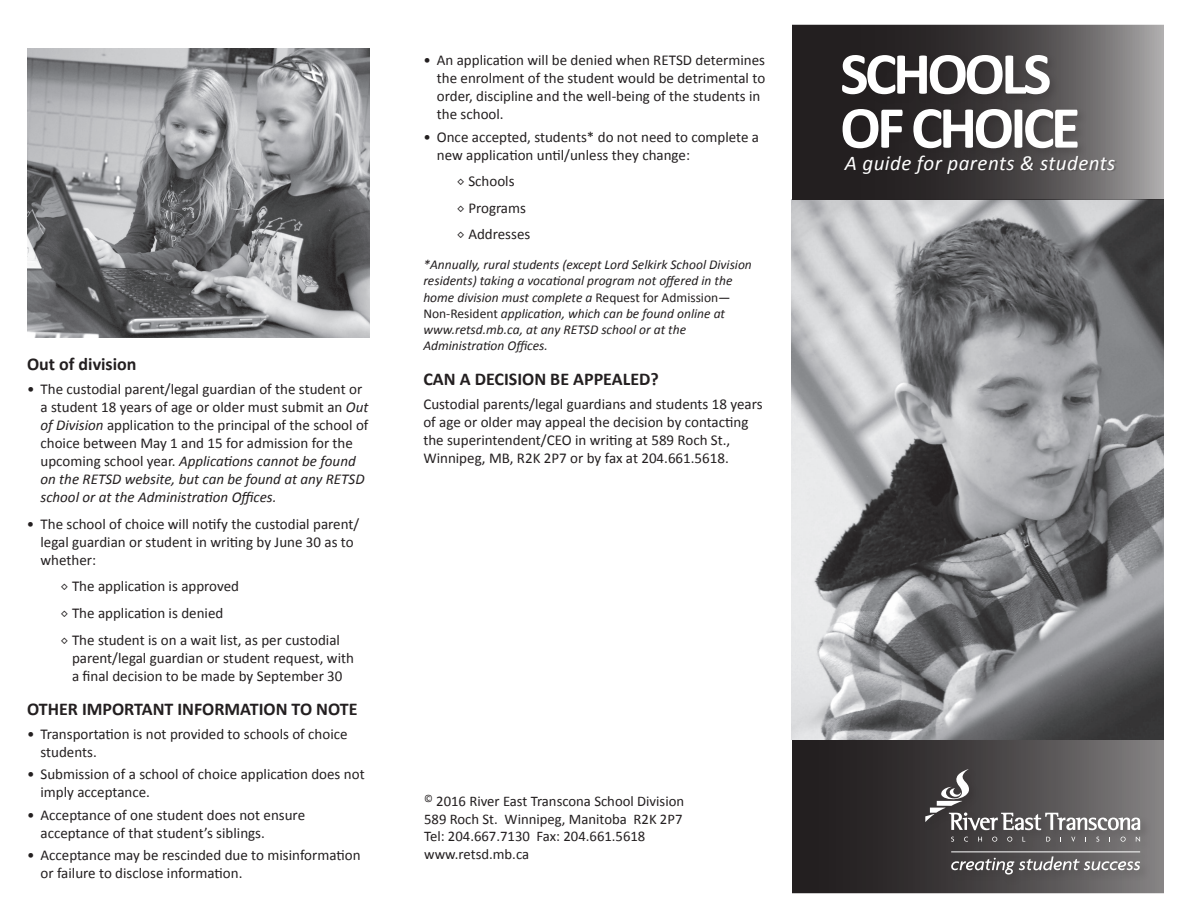
<style>
.page{position:relative;width:1188px;height:918px;background:#fff}
.page>*{position:absolute;margin:0;border:0;box-sizing:border-box;transform-origin:0 0}
.t1{font:700 60px/54px "Calibri";letter-spacing:-.06em;color:#fff}
.t2{font:italic 21px "Calibri";letter-spacing:.02em;color:#fff}
.t3{font:700 18px "Calibri";color:#231f20}
.t4{font:15px/18px "Calibri";color:#231f20}
.t5{font:14.7px/17.7px "Calibri";color:#231f20}
.t6{font:italic 13.5px/16.2px "Calibri";color:#231f20}
.s1{font-style:italic}
.s2{font-family:"Agenda"}
.s3{font-style:normal}
</style>
<div class="page">
<img style="left:792px;top:200px;width:371px;height:540px">
<svg style="left:792px;top:740px;width:396px;height:162px"></svg>
<div style="left:923px;top:767px;width:229px;height:119px;background:#231f20;opacity:.23"></div>
<svg style="left:951px;top:837px;width:3px;height:5px"></svg>
<svg style="left:964px;top:837px;width:4px;height:5px"></svg>
<svg style="left:978px;top:837px;width:4px;height:5px"></svg>
<svg style="left:992px;top:837px;width:5px;height:5px"></svg>
<svg style="left:1007px;top:837px;width:5px;height:5px"></svg>
<svg style="left:1022px;top:837px;width:3px;height:5px"></svg>
<svg style="left:1046px;top:837px;width:4px;height:5px"></svg>
<svg style="left:1071px;top:837px;width:4px;height:5px"></svg>
<svg style="left:1096px;top:837px;width:3px;height:5px"></svg>
<svg style="left:1121px;top:837px;width:5px;height:5px"></svg>
<svg style="left:1136px;top:837px;width:4px;height:5px"></svg>
<svg style="left:925px;top:769px;width:215px;height:61px;background:#6a6768"></svg>
<svg style="left:951px;top:856px;width:189px;height:19px;background:#787676"></svg>
<hr style="left:951px;top:851px;width:189px;height:1px;background:#fff">
<svg style="left:792px;top:26px;width:371px;height:174px;background:#535051"></svg>
<div style="left:840px;top:53px;width:249px;height:107px;background:#231f20;opacity:.23"></div>
<img style="left:28px;top:49px;width:341px;height:289px">
<div style="left:844px;top:156px;width:273px;height:19px;background:#231f20;opacity:.3"></div>
<p class="t3" style="left:27px;top:353px;width:111px">Out of division</p>
<p class="t4" style="left:40px;top:379px;width:330px;text-indent:-13px">• The custodial parent/legal guardian of the student or a student 18 years of age or older must submit an <span class="s1">Out of Division</span> application to the principal of the school of choice between May 1 and 15 for admission for the upcoming school year. <span class="s1">Applications cannot be found on the RETSD website, but can be found at any RETSD school or at the Administration Offices.</span></p>
<p class="t4" style="left:40px;top:514px;width:320px;text-indent:-14px">• The school of choice will notify the custodial parent/ legal guardian or student in writing by June 30 as to whether:</p>
<p class="t4" style="left:60px;top:572px;width:281px;line-height:26.7px"><span class="s2">◊</span> The application is approved<br><span class="s2">◊</span> The application is denied<br><span class="s2">◊</span> The student is on a wait list, as per custodial</p>
<p class="t4" style="left:72px;top:648px;width:284px">parent/legal guardian or student request, with a final decision to be made by September 30</p>
<p class="t3" style="left:27px;top:698px;width:332px">OTHER IMPORTANT INFORMATION TO NOTE</p>
<p class="t4" style="left:40px;top:724px;width:309px;text-indent:-14px">• Transportation is not provided to schools of choice students.</p>
<p class="t4" style="left:40px;top:765px;width:326px;text-indent:-14px">• Submission of a school of choice application does not imply acceptance.</p>
<p class="t4" style="left:40px;top:805px;width:266px;text-indent:-14px">• Acceptance of one student does not ensure acceptance of that student’s siblings.</p>
<p class="t4" style="left:40px;top:845px;width:322px;text-indent:-14px">• Acceptance may be rescinded due to misinformation or failure to disclose information.</p>
<p class="t4" style="left:437px;top:51px;width:330px;text-indent:-14px">• An application will be denied when RETSD determines the enrolment of the student would be detrimental to order, discipline and the well-being of the students in the school.</p>
<p class="t4" style="left:437px;top:127px;width:324px;text-indent:-14px">• Once accepted, students* do not need to complete a new application until/unless they change:</p>
<p class="t4" style="left:456px;top:167px;width:76px;line-height:26.7px"><span class="s2">◊</span> Schools<br><span class="s2">◊</span> Programs <span class="s2">◊</span> Addresses</p>
<p class="t6" style="left:423px;top:256px;width:330px">*Annually, rural students (except Lord Selkirk School Division residents) taking a vocational program not offered in the home division must complete a <span class="s3">Request for Admission</span>— <span class="s3">Non-Resident</span> application, which can be found online at www.retsd.mb.ca, at any RETSD school or at the Administration Offices.</p>
<p class="t3" style="left:423px;top:368px;width:237px">CAN A DECISION BE APPEALED?</p>
<p class="t4" style="left:423px;top:394px;width:341px">Custodial parents/legal guardians and students 18 years of age or older may appeal the decision by contacting the superintendent/CEO in writing at 589 Roch St., Winnipeg, MB, R2K 2P7 or by fax at 204.661.5618.</p>
<p class="t5" style="left:424px;top:792px;width:262px"><sup>©</sup> 2016 River East Transcona School Division 589 Roch St. Winnipeg, Manitoba R2K 2P7<br>Tel: 204.667.7130 Fax: 204.661.5618 www.retsd.mb.ca</p>
<h1 class="t1" style="left:840px;top:44px;width:242px">SCHOOLS<br>OF CHOICE</h1>
<h2 class="t2" style="left:845px;top:150px;width:272px">A guide for parents &amp; students</h2>
</div>
